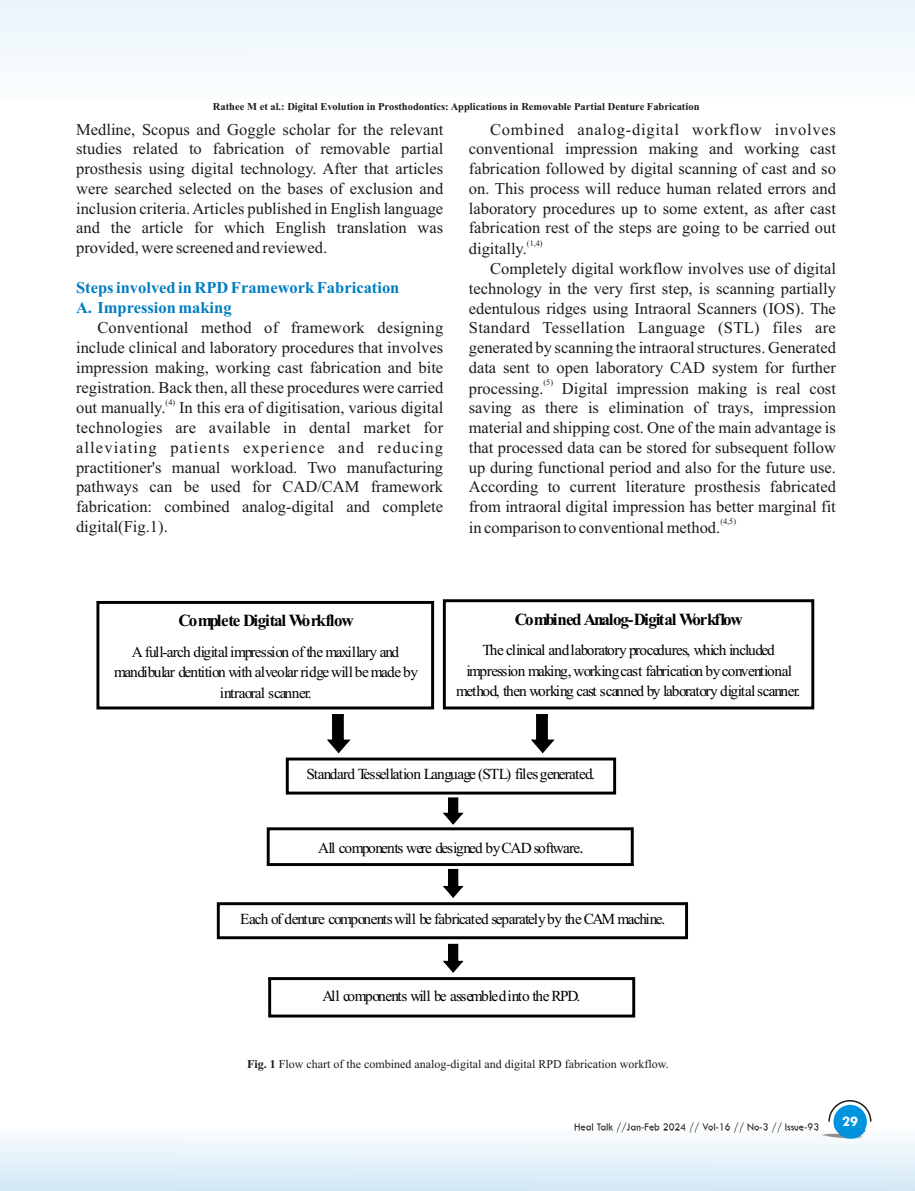
<style>
.page{position:relative;width:915px;height:1191px;background:#fff}
.page>*{position:absolute;margin:0;border:0;box-sizing:border-box;transform-origin:0 0}
.t1{font:700 16.95px "Times New Roman";letter-spacing:-.07em;color:#000}
.t2{font:16.5px "Times New Roman";color:#1f1a17}
.t3{font:700 16.5px/20.1px "Times New Roman";color:#007dc2}
.t4{font:16.5px "Times New Roman";letter-spacing:.02em;color:#1f1a17}
.t5{font:16.5px "Times New Roman";letter-spacing:.065em;color:#1f1a17}
.t6{font:16.5px "Times New Roman";letter-spacing:.045em;color:#1f1a17}
.t7{font:15.3px/20.4px "Times New Roman";letter-spacing:-.06em;color:#000;text-align:center}
.t8{font:700 15px "Tw Cen";color:#fff}
.t9{font:12px "Times New Roman";color:#1f1a17}
.t10{font:700 10.5px "Times New Roman";color:#1f1a17}
.t11{font:10.5px "Tw Cen";color:#1f1a17}
.t12{font:8.25px "Times New Roman";color:#1f1a17}
.s1{font-size:16.95px}
.s2{font-weight:700}
</style>
<div class="page">
<svg style="left:828px;top:1100px;width:43px;height:23px"></svg>
<div style="left:833px;top:1104px;width:33px;height:34px;background:#0094de;border-radius:50%"></div>
<img style="left:0;top:1130px;width:914px;height:61px">
<svg style="left:96px;top:599px;width:718px;height:418px"></svg>
<p class="t10" style="left:213px;top:103px;width:488px">Rathee M et al.: Digital Evolution in Prosthodontics: Applications in Removable Partial Denture Fabrication</p>
<p class="t2" style="left:76px;top:123px;width:368px">Medline, Scopus and Goggle scholar for the relevant</p>
<p class="t6" style="left:490px;top:123px;width:347px">Combined analog-digital workflow involves</p>
<p class="t2" style="left:76px;top:143px;width:368px">studies related to fabrication of removable partial</p>
<p class="t2" style="left:468px;top:143px;width:368px">conventional impression making and working cast</p>
<p class="t2" style="left:76px;top:163px;width:368px">prosthesis using digital technology. After that articles</p>
<p class="t2" style="left:468px;top:163px;width:368px">fabrication followed by digital scanning of cast and so</p>
<p class="t2" style="left:76px;top:182px;width:368px">were searched selected on the bases of exclusion and</p>
<p class="t2" style="left:468px;top:182px;width:368px">on. This process will reduce human related errors and</p>
<p class="t2" style="left:76px;top:202px;width:368px">inclusion criteria. Articles published in English language</p>
<p class="t2" style="left:468px;top:202px;width:368px">laboratory procedures up to some extent, as after cast</p>
<p class="t2" style="left:76px;top:222px;width:368px">and the article for which English translation was</p>
<p class="t2" style="left:468px;top:222px;width:368px">fabrication rest of the steps are going to be carried out</p>
<p class="t12" style="left:526px;top:240px;width:17px">(1,4)</p>
<p class="t2" style="left:76px;top:242px;width:252px">provided, were screened and reviewed.</p>
<p class="t2" style="left:468px;top:242px;width:60px">digitally.</p>
<p class="t2" style="left:490px;top:263px;width:347px">Completely digital workflow involves use of digital</p>
<p class="t2" style="left:468px;top:282px;width:368px">technology in the very first step, is scanning partially</p>
<p class="t2" style="left:468px;top:302px;width:368px">edentulous ridges using Intraoral Scanners (IOS). The</p>
<p class="t2" style="left:97px;top:322px;width:347px">Conventional method of framework designing</p>
<p class="t4" style="left:468px;top:322px;width:368px">Standard Tessellation Language (STL) files are</p>
<p class="t2" style="left:76px;top:342px;width:368px">include clinical and laboratory procedures that involves</p>
<p class="t2" style="left:468px;top:342px;width:368px">generated by scanning the intraoral structures. Generated</p>
<p class="t2" style="left:76px;top:361px;width:368px">impression making, working cast fabrication and bite</p>
<p class="t2" style="left:468px;top:361px;width:368px">data sent to open laboratory CAD system for further</p>
<p class="t12" style="left:543px;top:379px;width:11px">(5)</p>
<p class="t3" style="left:76px;top:279px;width:325px">Steps involved in RPD Framework Fabrication<br>A. Impression making</p>
<p class="t2" style="left:76px;top:381px;width:368px">registration. Back then, all these procedures were carried</p>
<p class="t2" style="left:468px;top:382px;width:368px">processing. Digital impression making is real cost</p>
<p class="t12" style="left:165px;top:399px;width:11px">(4)</p>
<p class="t2" style="left:76px;top:402px;width:368px">out manually. In this era of digitisation, various digital</p>
<p class="t2" style="left:468px;top:402px;width:368px">saving as there is elimination of trays, impression</p>
<p class="t2" style="left:76px;top:422px;width:368px">technologies are available in dental market for</p>
<p class="t2" style="left:468px;top:421px;width:368px">material and shipping cost. One of the main advantage is</p>
<p class="t5" style="left:76px;top:441px;width:368px">alleviating patients experience and reducing</p>
<p class="t2" style="left:468px;top:441px;width:368px">that processed data can be stored for subsequent follow</p>
<p class="t2" style="left:76px;top:461px;width:368px">practitioner's manual workload. Two manufacturing</p>
<p class="t2" style="left:468px;top:461px;width:368px">up during functional period and also for the future use.</p>
<p class="t2" style="left:76px;top:481px;width:368px">pathways can be used for CAD/CAM framework</p>
<p class="t2" style="left:468px;top:481px;width:368px">According to current literature prosthesis fabricated</p>
<p class="t2" style="left:76px;top:501px;width:368px">fabrication: combined analog-digital and complete</p>
<p class="t2" style="left:468px;top:500px;width:368px">from intraoral digital impression has better marginal fit</p>
<p class="t12" style="left:720px;top:519px;width:17px">(4,5)</p>
<p class="t2" style="left:76px;top:520px;width:93px">digital(Fig.1).</p>
<p class="t2" style="left:468px;top:521px;width:253px">in comparison to conventional method.</p>
<p class="t1" style="left:179px;top:615px;width:177px">Complete Digital Workflow</p>
<p class="t7" style="left:114px;top:643px;width:305px">A full-arch digitalimpression of the maxillary and mandibular dentition with alveolar ridge will be made by intraoral scanner.</p>
<p class="t1" style="left:514px;top:613px;width:229px">Combined Analog-Digital Workflow</p>
<p class="t7" style="left:456px;top:641px;width:346px">The clinical andlaboratory procedures, which included impression making, workingcast fabrication byconventional method, then working cast scanned by laboratory digital scanner.</p>
<p class="t7" style="left:306px;top:765px;width:290px">Standard Tessellation Language (STL) filesgenerated.</p>
<p class="t7" style="left:318px;top:838px;width:267px">All components were designed byCAD software<span class="s1">.</span></p>
<p class="t7" style="left:240px;top:910px;width:426px">Each of denture components will be fabricated separatelyby the CAM machine.</p>
<p class="t7" style="left:322px;top:987px;width:259px">All components will be assembledinto the RPD.</p>
<p class="t9" style="left:247px;top:1059px;width:423px"><span class="s2">Fig. 1</span> Flow chart of the combined analog-digital and digital RPD fabrication workflow.</p>
<p class="t11" style="left:574px;top:1123px;width:246px">Heal Talk //Jan-Feb 2024 // Vol-16 // No-3 // Issue-93</p>
<p class="t8" style="left:841px;top:1116px;width:17px">29</p>
</div>
